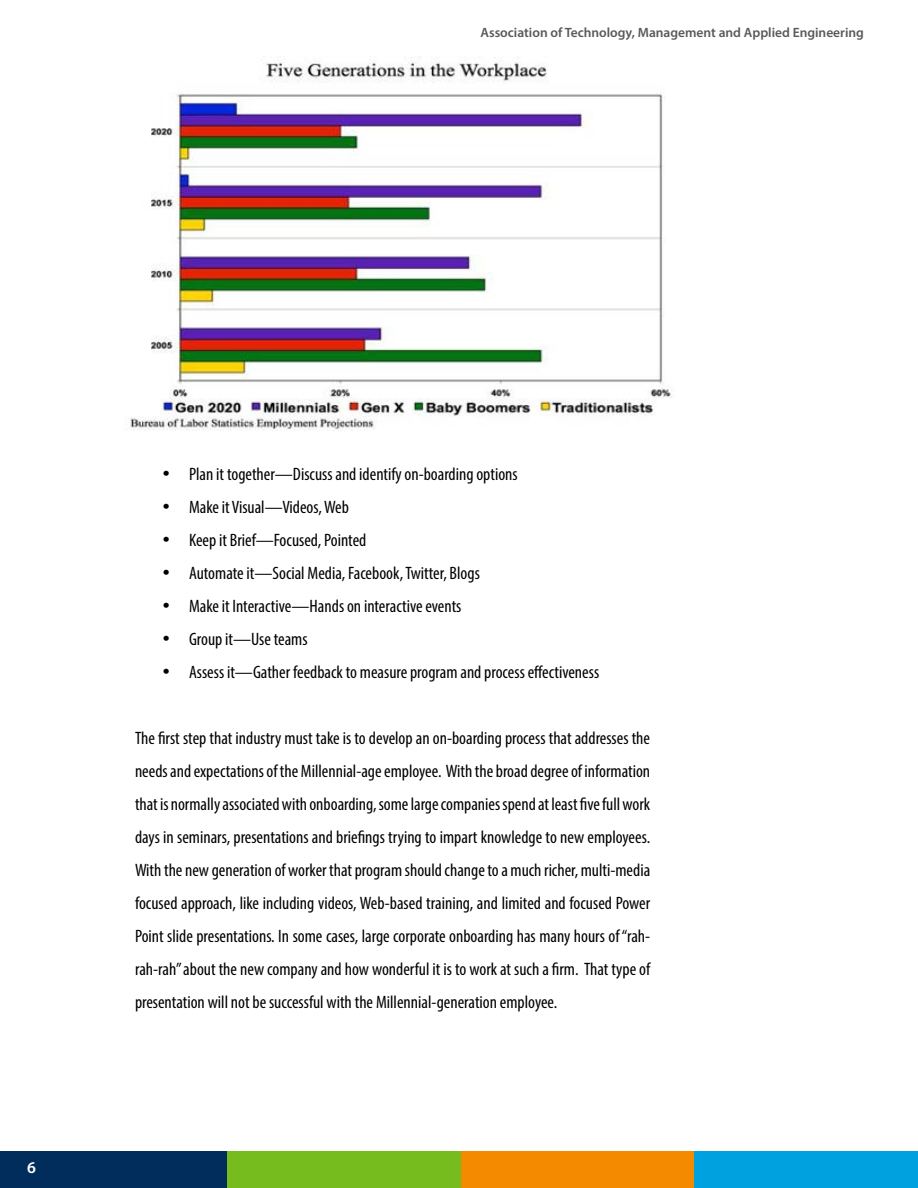
<style>
.page{position:relative;width:918px;height:1188px;background:#fff}
.page>*{position:absolute;margin:0;border:0;box-sizing:border-box;transform-origin:0 0}
.t1{font:condensed 18px/33px "Myriad Pro";color:#000;text-align:justify}
.t2{font:600 16.5px "Myriad Pro";color:#fff}
.t3{font:600 13.5px "Myriad Pro";color:#58595b}
</style>
<div class="page">
<div style="left:0;top:1151px;width:228px;height:37px;background:#002d5c"></div>
<div style="left:228px;top:1151px;width:233px;height:37px;background:#77bc1f"></div>
<div style="left:462px;top:1151px;width:233px;height:37px;background:#f38a00"></div>
<div style="left:694px;top:1151px;width:224px;height:37px;background:#00a1df"></div>
<hr style="left:917px;top:1151px;width:1px;height:37px;background:#002d5c">
<img style="left:130px;top:56px;width:542px;height:375px">
<p class="t3" style="left:481px;top:24px;width:385px">Association of Technology, Management and Applied Engineering</p>
<p class="t2" style="left:27px;top:1157px;width:10px">6</p>
<p class="t1" style="left:162px;top:458px;width:357px">• Plan it together—Discuss and identify on-boarding options</p>
<p class="t1" style="left:162px;top:491px;width:189px">• Make it Visual—Videos, Web</p>
<p class="t1" style="left:162px;top:524px;width:206px">• Keep it Brief—Focused, Pointed</p>
<p class="t1" style="left:162px;top:557px;width:319px">• Automate it—Social Media, Facebook, Twitter, Blogs</p>
<p class="t1" style="left:162px;top:590px;width:301px">• Make it Interactive—Hands on interactive events</p>
<p class="t1" style="left:162px;top:623px;width:147px">• Group it—Use teams</p>
<p class="t1" style="left:162px;top:656px;width:439px">• Assess it—Gather feedback to measure program and process effectiveness</p>
<p class="t1" style="left:135px;top:722px;width:517px">The first step that industry must take is to develop an on-boarding process that addresses the needs and expectations of the Millennial-age employee. With the broad degree of information that is normally associated with onboarding, some large companies spend at least five full work days in seminars, presentations and briefings trying to impart knowledge to new employees.<br>With the new generation of worker that program should change to a much richer, multi-media focused approach, like including videos, Web-based training, and limited and focused Power Point slide presentations. In some cases, large corporate onboarding has many hours of “rah&shy;rah-rah” about the new company and how wonderful it is to work at such a firm. That type of presentation will not be successful with the Millennial-generation employee.</p>
</div>
